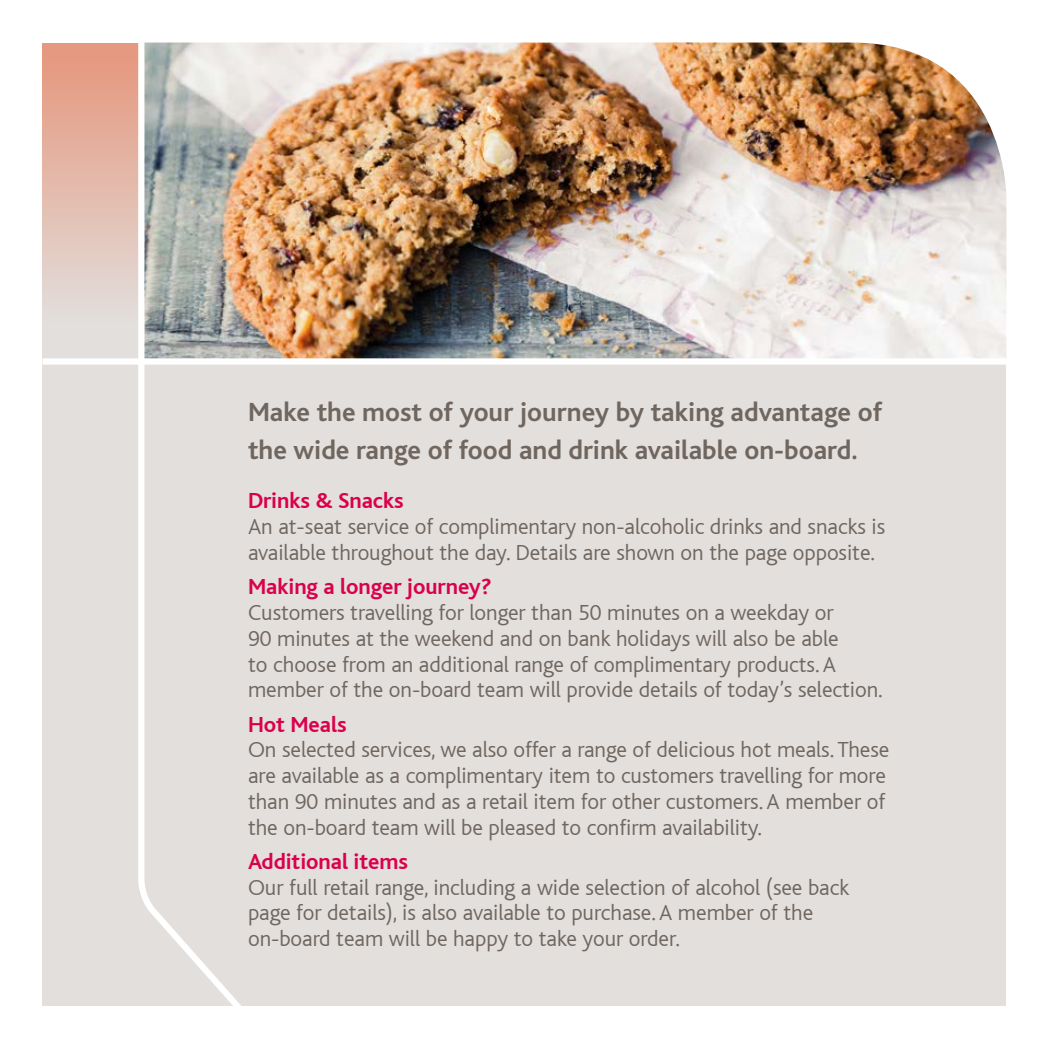
<style>
.page{position:relative;width:1049px;height:1049px;background:#fff}
.page>*{position:absolute;margin:0;border:0;box-sizing:border-box;transform-origin:0 0}
.t1{font:700 27.5px/37.5px "Bliss";color:#6f665f}
.t2{font:300 23px/25.8px "Bliss";letter-spacing:-.005em;color:#6f665f}
.t3{font:700 23px "Bliss";letter-spacing:-.005em;color:#da004c}
</style>
<div class="page">
<div style="left:43px;top:361px;width:963px;height:645px;background:#e2dfdd"></div>
<img style="left:251px;top:43px;width:755px;height:315px">
<div style="left:43px;top:43px;width:99px;height:318px;background:linear-gradient(to bottom,#e5967b,#e1e6e6)"></div>
<div style="left:43px;top:358px;width:963px;height:7px;background:#fff"></div>
<svg style="left:135px;top:42px;width:116px;height:964px"></svg>
<p class="t1" style="left:248px;top:394px;width:636px">Make the most of your journey by taking advantage of the wide range of food and drink available on-board.</p>
<p class="t3" style="left:248px;top:489px;width:157px">Drinks &amp; Snacks</p>
<p class="t2" style="left:248px;top:514px;width:639px">An at-seat service of complimentary non-alcoholic drinks and snacks is available throughout the day. Details are shown on the page opposite.</p>
<p class="t3" style="left:248px;top:575px;width:245px">Making a longer journey?</p>
<p class="t2" style="left:248px;top:600px;width:636px">Customers travelling for longer than 50 minutes on a weekday or<br>90 minutes at the weekend and on bank holidays will also be able<br>to choose from an additional range of complimentary products. A member of the on-board team will provide details of today’s selection.</p>
<p class="t3" style="left:248px;top:712px;width:100px">Hot Meals</p>
<p class="t2" style="left:248px;top:737px;width:643px">On selected services, we also offer a range of delicious hot meals. These are available as a complimentary item to customers travelling for more than 90 minutes and as a retail item for other customers. A member of the on-board team will be pleased to confirm availability.</p>
<p class="t3" style="left:248px;top:849px;width:161px">Additional items</p>
<p class="t2" style="left:248px;top:874px;width:603px">Our full retail range, including a wide selection of alcohol (see back page for details), is also available to purchase. A member of the on-board team will be happy to take your order.</p>
</div>
